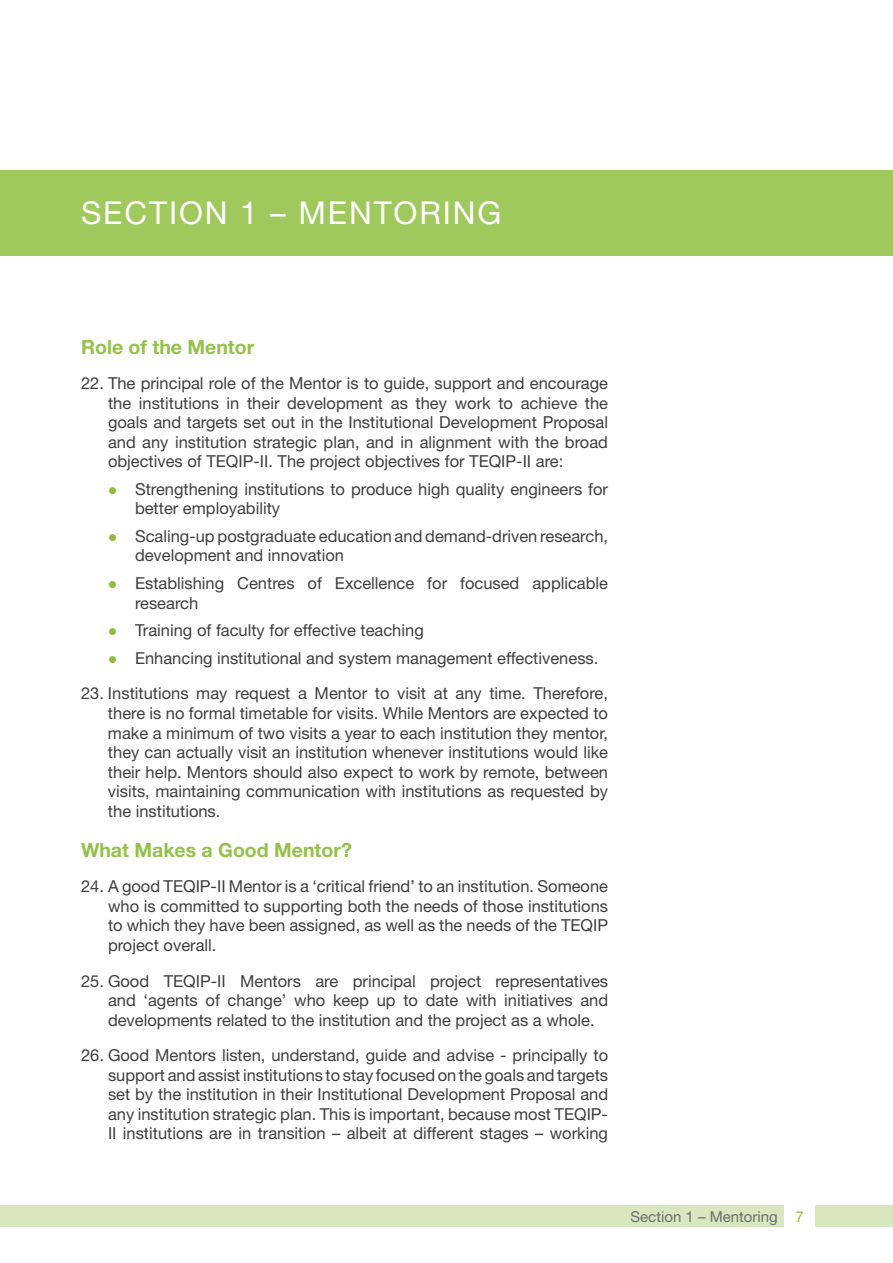
<style>
.page{position:relative;width:893px;height:1263px;background:#fff}
.page>*{position:absolute;margin:0;border:0;box-sizing:border-box;transform-origin:0 0}
.t1{font:31.5px "Helvetica Neue LT Std";letter-spacing:.06em;color:#fff}
.t2{font:700 19.5px "Helvetica Neue LT Std";color:#93c249}
.t3{font:16.5px/19.5px "Helvetica Neue LT Std";color:#3e3e3f;text-align:justify}
.t4{font:15px "Helvetica Neue LT Std";color:#6c6d70}
.s1{color:#8bbe3a}
</style>
<div class="page">
<div style="left:0;top:1205px;width:892px;height:22px;background:#d9e7bf"></div>
<div style="left:784px;top:1204px;width:31px;height:24px;background:#fff"></div>
<div style="left:0;top:170px;width:892px;height:85px;background:#9fc85d"></div>
<h1 class="t1" style="left:81px;top:194px;width:422px">SECTION 1 – MENTORING</h1>
<p class="t2" style="left:81px;top:334px;width:175px">Role of the Mentor</p>
<p class="t3" style="left:108px;top:373px;width:502px;text-indent:-27px">22. The principal role of the Mentor is to guide, support and encourage the institutions in their development as they work to achieve the goals and targets set out in the Institutional Development Proposal and any institution strategic plan, and in alignment with the broad objectives of TEQIP-II. The project objectives for TEQIP-II are:</p>
<p class="t3" style="left:135px;top:479px;width:475px">Strengthening institutions to produce high quality engineers for better employability</p>
<p class="t3" style="left:135px;top:526px;width:475px">Scaling-up postgraduate education and demand-driven research, development and innovation</p>
<p class="t3" style="left:135px;top:573px;width:475px">Establishing Centres of Excellence for focused applicable research</p>
<p class="t3" style="left:135px;top:616px;width:465px;line-height:27.6px">Training of faculty for effective teaching<br>Enhancing institutional and system management effectiveness.</p>
<p class="t3" style="left:108px;top:684px;width:502px;text-indent:-27px">23. Institutions may request a Mentor to visit at any time. Therefore, there is no formal timetable for visits. While Mentors are expected to make a minimum of two visits a year to each institution they mentor, they can actually visit an institution whenever institutions would like their help. Mentors should also expect to work by remote, between visits, maintaining communication with institutions as requested by the institutions.</p>
<p class="t2" style="left:81px;top:838px;width:272px">What Makes a Good Mentor?</p>
<p class="t3" style="left:108px;top:876px;width:502px;text-indent:-27px">24. A good TEQIP-II Mentor is a ‘critical friend’ to an institution. Someone who is committed to supporting both the needs of those institutions to which they have been assigned, as well as the needs of the TEQIP project overall.</p>
<p class="t3" style="left:108px;top:971px;width:502px;text-indent:-27px">25. Good TEQIP-II Mentors are principal project representatives and ‘agents of change’ who keep up to date with initiatives and developments related to the institution and the project as a whole.</p>
<p class="t3" style="left:108px;top:1045px;width:502px;text-indent:-27px">26. Good Mentors listen, understand, guide and advise - principally to support and assist institutions to stay focused on the goals and targets set by the institution in their Institutional Development Proposal and any institution strategic plan. This is important, because most TEQIP-II institutions are in transition – albeit at different stages – working</p>
<p class="t4" style="left:630px;top:1207px;width:175px">Section 1 – Mentoring <span class="s1">7</span></p>
</div>
